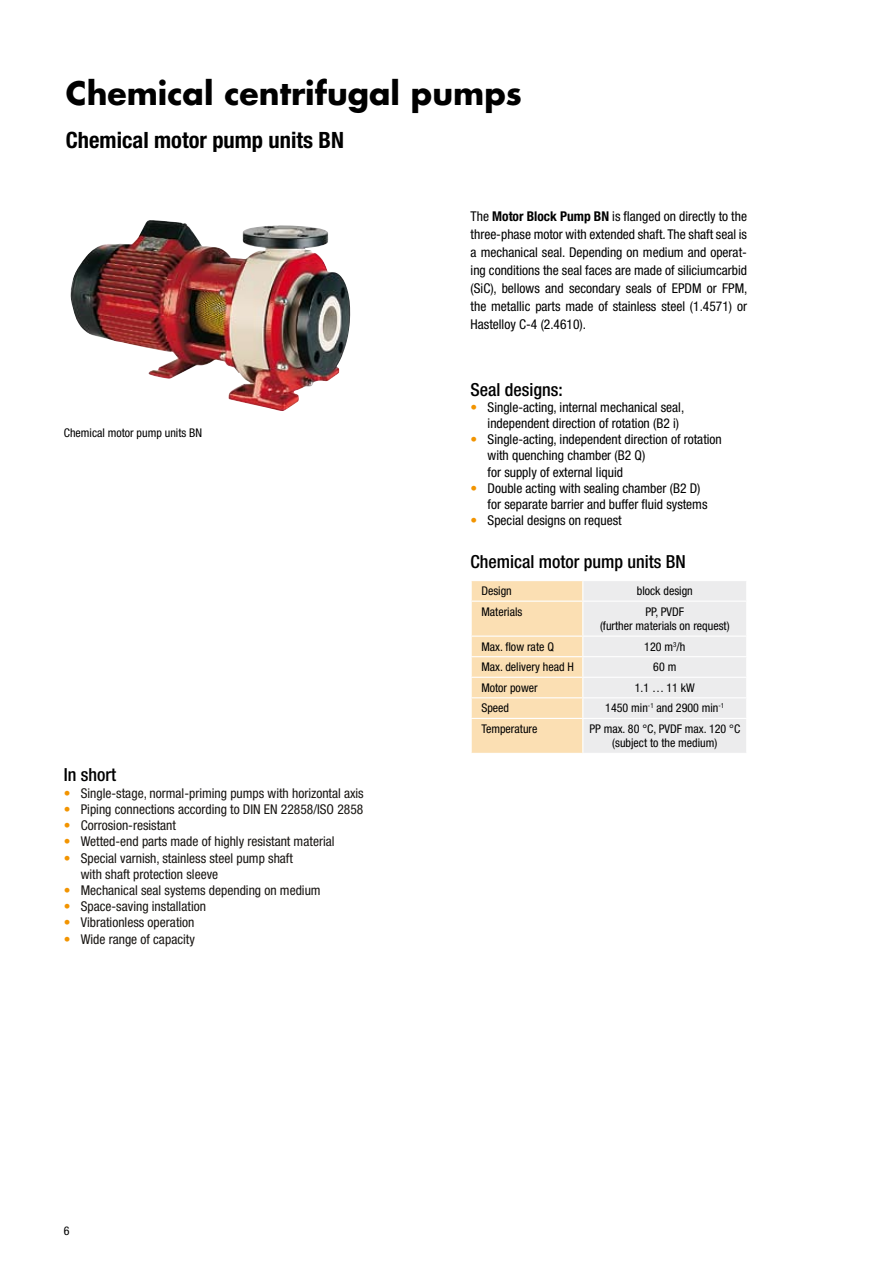
<style>
.page{position:relative;width:893px;height:1263px;background:#fff}
.page>*{position:absolute;margin:0;border:0;box-sizing:border-box;transform-origin:0 0}
.t1{font:700 31.5px "Futura Std";color:#000}
.t2{font:700 condensed 22.5px "Helvetica Neue LT Pro";color:#000}
.t3{font:500 condensed 18px "Helvetica Neue LT Pro";color:#000}
.t4{font:condensed 13.5px/16.2px "Helvetica Neue LT Pro";color:#000;text-align:justify}
.t5{font:condensed 13.5px/16.2px "Helvetica Neue LT Pro";color:#181512}
.t6{font:condensed 13.5px/16.2px "Helvetica Neue LT Pro";color:#f29400;text-align:justify}
.t7{font:condensed 12px/14.4px "Helvetica Neue LT Pro";color:#000;text-align:center}
.s1{font-weight:700}
</style>
<div class="page">
<svg style="left:471px;top:581px;width:275px;height:172px;background:#f2e7d7"></svg>
<hr style="left:471px;top:718px;width:112px;height:1px;background:#fff">
<hr style="left:471px;top:719px;width:1px;height:34px;background:#fff">
<hr style="left:583px;top:718px;width:164px;height:1px;background:#fff">
<hr style="left:582px;top:719px;width:1px;height:34px;background:#fff">
<img style="left:70px;top:220px;width:281px;height:191px">
<h1 class="t1" style="left:66px;top:72px;width:458px">Chemical centrifugal pumps</h1>
<h2 class="t2" style="left:66px;top:127px;width:280px">Chemical motor pump units BN</h2>
<p class="t7" style="left:64px;top:425px;width:140px">Chemical motor pump units BN</p>
<h3 class="t3" style="left:64px;top:764px;width:54px">In short</h3>
<p class="t5" style="left:81px;top:785px;width:285px">Single-stage, normal-priming pumps with horizontal axis Piping connections according to DIN EN 22858/ISO 2858<br>Corrosion-resistant<br>Wetted-end parts made of highly resistant material Special varnish, stainless steel pump shaft<br>with shaft protection sleeve<br>Mechanical seal systems depending on medium Space-saving installation<br>Vibrationless operation<br>Wide range of capacity</p>
<p class="t6" style="left:64px;top:785px;width:8px">• • • • •</p>
<p class="t6" style="left:64px;top:882px;width:8px">• • • •</p>
<p class="t4" style="left:471px;top:207px;width:278px;line-height:18px">The <span class="s1">Motor Block Pump BN</span> is flanged on directly to the three-phase motor with extended shaft. The shaft seal is a mechanical seal. Depending on medium and operat&shy;ing conditions the seal faces are made of siliciumcarbid (SiC), bellows and secondary seals of EPDM or FPM, the metallic parts made of stainless steel (1.4571) or Hastelloy C-4 (2.4610).</p>
<h3 class="t3" style="left:471px;top:378px;width:94px">Seal designs:</h3>
<p class="t4" style="left:488px;top:399px;width:236px;text-align:left">Single-acting, internal mechanical seal, independent direction of rotation (B2 i)<br>Single-acting, independent direction of rotation with quenching chamber (B2 Q)<br>for supply of external liquid<br>Double acting with sealing chamber (B2 D)<br>for separate barrier and buffer fluid systems Special designs on request</p>
<h3 class="t3" style="left:471px;top:550px;width:217px">Chemical motor pump units BN</h3>
<p class="t7" style="left:481px;top:584px;width:32px">Design</p>
<p class="t7" style="left:637px;top:584px;width:57px">block design</p>
<p class="t7" style="left:481px;top:604px;width:42px">Materials</p>
<p class="t7" style="left:600px;top:604px;width:131px">PP, PVDF<br>(further materials on request)</p>
<p class="t7" style="left:481px;top:639px;width:74px">Max. flow rate Q</p>
<p class="t7" style="left:644px;top:639px;width:43px">120 m<sup>3</sup>/h</p>
<p class="t7" style="left:481px;top:660px;width:94px">Max. delivery head H</p>
<p class="t7" style="left:653px;top:660px;width:25px">60 m</p>
<p class="t7" style="left:481px;top:680px;width:58px">Motor power</p>
<p class="t7" style="left:635px;top:680px;width:62px">1.1 … 11 kW</p>
<p class="t7" style="left:481px;top:701px;width:29px">Speed</p>
<p class="t7" style="left:605px;top:701px;width:121px">1450 min<sup>-1</sup> and 2900 min<sup>-1</sup></p>
<p class="t7" style="left:481px;top:721px;width:58px">Temperature</p>
<p class="t7" style="left:589px;top:721px;width:152px">PP max. 80 °C, PVDF max. 120 °C (subject to the medium)</p>
<p class="t6" style="left:471px;top:399px;width:8px">•</p>
<p class="t6" style="left:471px;top:431px;width:8px">•</p>
<p class="t6" style="left:471px;top:480px;width:8px">•</p>
<p class="t6" style="left:471px;top:512px;width:8px">•</p>
</div>
